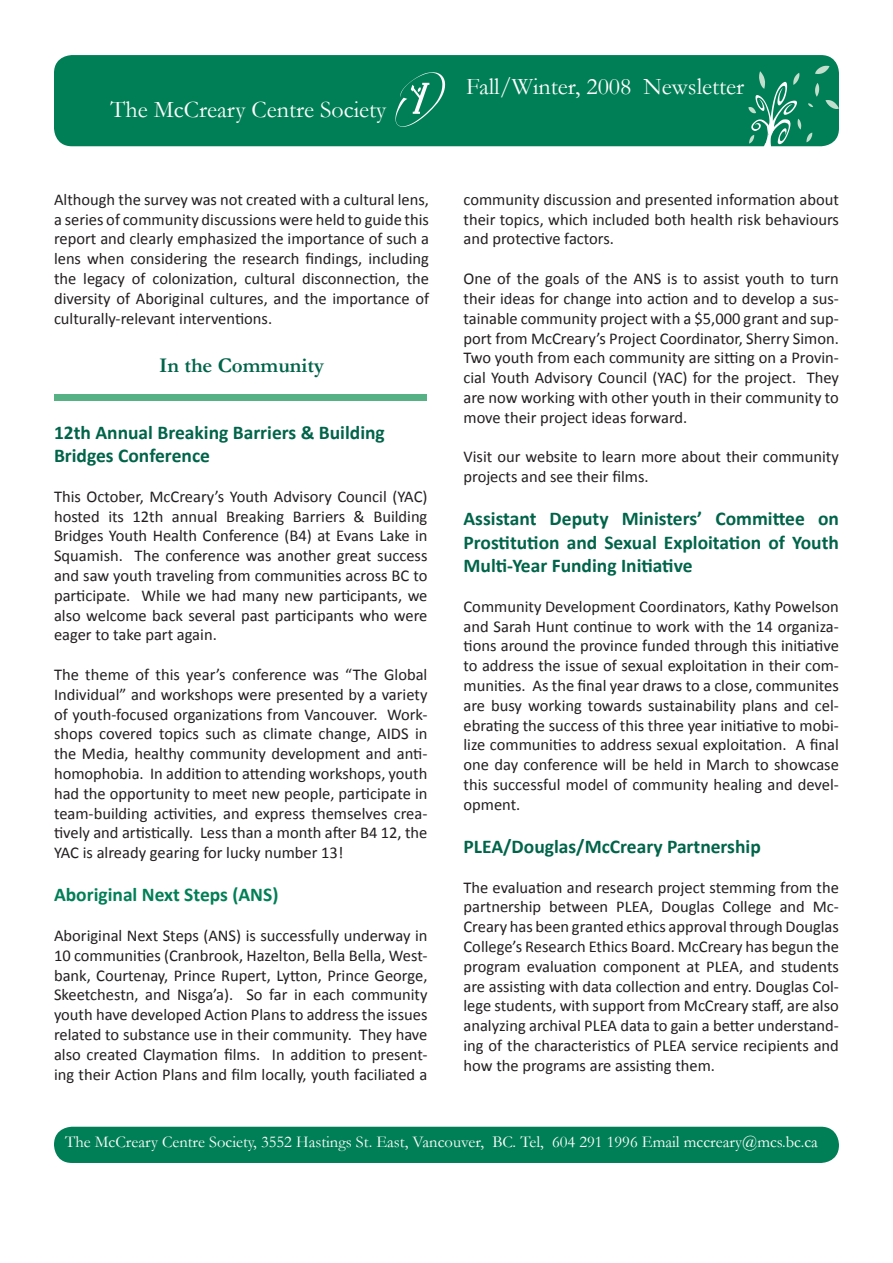
<style>
.page{position:relative;width:893px;height:1263px;background:#fff}
.page>*{position:absolute;margin:0;border:0;box-sizing:border-box;transform-origin:0 0}
.t1{font:24px "Garamond";color:#fff}
.t2{font:700 21px "Garamond";color:#006449}
.t3{font:700 19.5px/23.4px "Calibri";color:#006449}
.t4{font:700 19.5px "Calibri";color:#007f56}
.t5{font:16.5px/19.8px "Calibri";color:#231f20;text-align:justify}
.t6{font:16.5px "Garamond";color:#fff}
</style>
<div class="page">
<div style="left:54px;top:1127px;width:785px;height:36px;background:#007f56;border-radius:18px"></div>
<div style="left:54px;top:55px;width:785px;height:91px;background:#007f56;border-radius:18px"></div>
<svg style="left:395px;top:72px;width:50px;height:55px"></svg>
<svg style="left:745px;top:66px;width:94px;height:81px"></svg>
<div style="left:54px;top:394px;width:373px;height:6px;background:#56b185"></div>
<p class="t1" style="left:110px;top:94px;width:277px">The McCreary Centre Society</p>
<p class="t5" style="left:54px;top:189px;width:377px">Although the survey was not created with a cultural lens, a series of community discussions were held to guide this report and clearly emphasized the importance of such a lens when considering the research findings, including the legacy of colonization, cultural disconnection, the diversity of Aboriginal cultures, and the importance of culturally-relevant interventions.</p>
<p class="t2" style="left:159px;top:351px;width:166px">In the Community</p>
<p class="t3" style="left:54px;top:420px;width:332px">12th Annual Breaking Barriers &amp; Building<br>Bridges Conference</p>
<p class="t5" style="left:54px;top:486px;width:375px">This October, McCreary’s Youth Advisory Council (YAC) hosted its 12th annual Breaking Barriers &amp; Building Bridges Youth Health Conference (B4) at Evans Lake in Squamish. The conference was another great success and saw youth traveling from communities across BC to participate. While we had many new participants, we also welcome back several past participants who were eager to take part again.</p>
<p class="t5" style="left:54px;top:664px;width:375px">The theme of this year’s conference was “The Global Individual” and workshops were presented by a variety of youth-focused organizations from Vancouver. Work&shy;shops covered topics such as climate change, AIDS in the Media, healthy community development and anti&shy;homophobia. In addition to attending workshops, youth had the opportunity to meet new people, participate in team-building activities, and express themselves crea&shy;tively and artistically. Less than a month after B4 12, the YAC is already gearing for lucky number 13!</p>
<p class="t4" style="left:54px;top:883px;width:226px">Aboriginal Next Steps (ANS)</p>
<p class="t5" style="left:54px;top:925px;width:375px">Aboriginal Next Steps (ANS) is successfully underway in 10 communities (Cranbrook, Hazelton, Bella Bella, West&shy;bank, Courtenay, Prince Rupert, Lytton, Prince George, Skeetchestn, and Nisga’a). So far in each community youth have developed Action Plans to address the issues related to substance use in their community. They have also created Claymation films. In addition to present&shy;ing their Action Plans and film locally, youth faciliated a</p>
<p class="t1" style="left:466px;top:71px;width:280px">Fall/Winter, 2008 Newsletter</p>
<p class="t5" style="left:463px;top:189px;width:377px">community discussion and presented information about their topics, which included both health risk behaviours and protective factors.</p>
<p class="t5" style="left:463px;top:268px;width:377px">One of the goals of the ANS is to assist youth to turn their ideas for change into action and to develop a sus&shy;tainable community project with a $5,000 grant and sup&shy;port from McCreary’s Project Coordinator, Sherry Simon.<br>Two youth from each community are sitting on a Provin&shy;cial Youth Advisory Council (YAC) for the project. They are now working with other youth in their community to move their project ideas forward.</p>
<p class="t5" style="left:463px;top:446px;width:377px">Visit our website to learn more about their community projects and see their films.</p>
<p class="t3" style="left:463px;top:506px;width:377px;text-align:justify">Assistant Deputy Ministers’ Committee on Prostitution and Sexual Exploitation of Youth Multi-Year Funding Initiative</p>
<p class="t5" style="left:463px;top:596px;width:377px">Community Development Coordinators, Kathy Powelson and Sarah Hunt continue to work with the 14 organiza&shy;tions around the province funded through this initiative to address the issue of sexual exploitation in their com&shy;munities. As the final year draws to a close, communites are busy working towards sustainability plans and cel&shy;ebrating the success of this three year initiative to mobi&shy;lize communities to address sexual exploitation. A final one day conference will be held in March to showcase this successful model of community healing and devel&shy;opment.</p>
<p class="t3" style="left:463px;top:834px;width:299px">PLEA/Douglas/McCreary Partnership</p>
<p class="t5" style="left:463px;top:876px;width:377px">The evaluation and research project stemming from the partnership between PLEA, Douglas College and Mc-Creary has been granted ethics approval through Douglas College’s Research Ethics Board. McCreary has begun the program evaluation component at PLEA, and students are assisting with data collection and entry. Douglas Col&shy;lege students, with support from McCreary staff, are also analyzing archival PLEA data to gain a better understand&shy;ing of the characteristics of PLEA service recipients and how the programs are assisting them.</p>
<p class="t6" style="left:65px;top:1130px;width:754px">The McCreary Centre Society, 3552 Hastings St. East, Vancouver, BC. Tel, 604 291 1996 Email mccreary@mcs.bc.ca</p>
</div>
